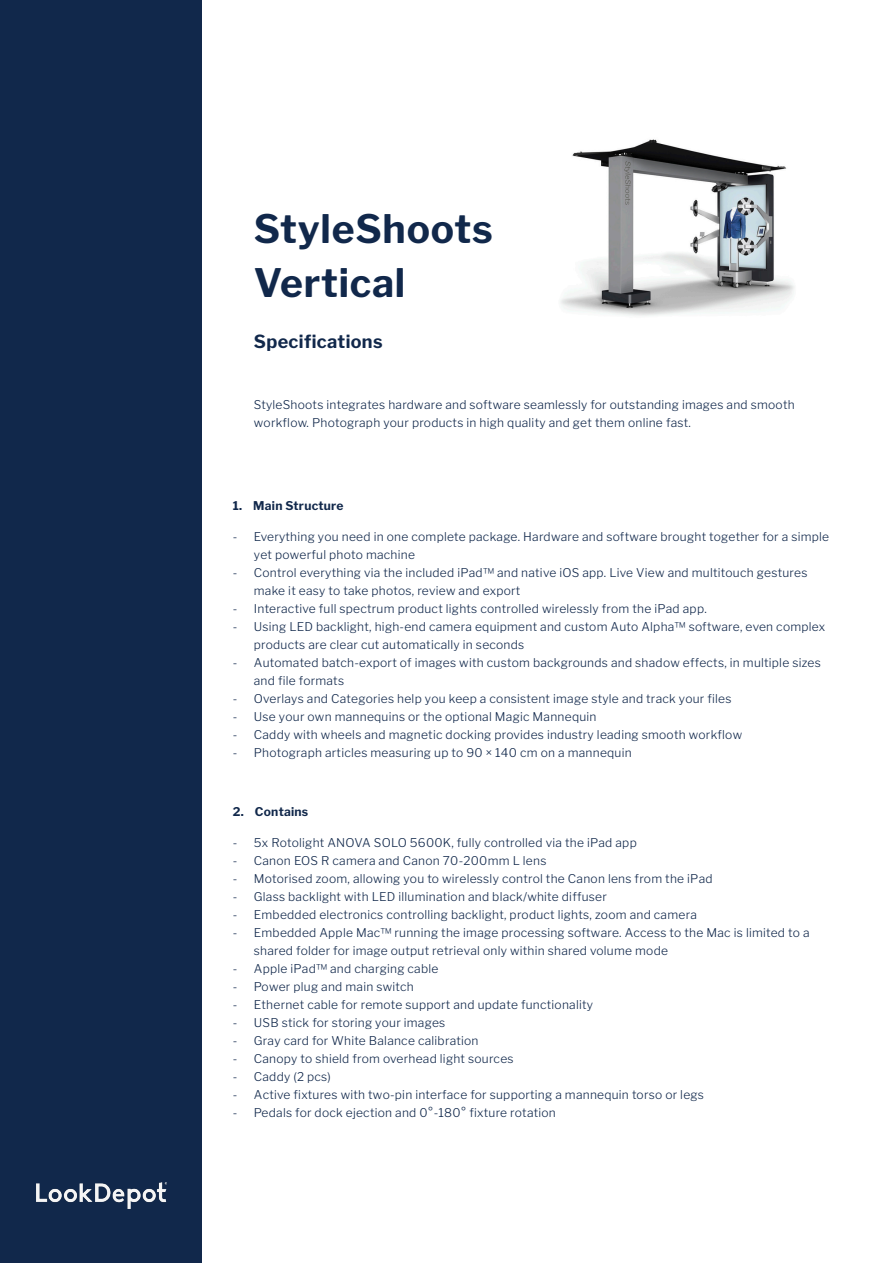
<style>
.page{position:relative;width:893px;height:1263px;background:#fff}
.page>*{position:absolute;margin:0;border:0;box-sizing:border-box;transform-origin:0 0}
.t1{font:700 39px "Libre Franklin";letter-spacing:.02em;color:#11284b}
.t2{font:700 18px "Libre Franklin";letter-spacing:.02em;color:#11284b}
.t3{font:300 12px/18px "Libre Franklin";letter-spacing:.02em;color:#11284b}
.t4{font:700 12px "Libre Franklin";letter-spacing:.02em;color:#11284b}
</style>
<div class="page">
<img style="left:560px;top:139px;width:235px;height:177px">
<div style="left:0;top:0;width:202px;height:1263px;background:#11284b"></div>
<img style="left:36px;top:1183px;width:130px;height:26px">
<p class="t1" style="left:254px;top:205px;width:240px">StyleShoots</p>
<p class="t1" style="left:254px;top:259px;width:153px">Vertical</p>
<p class="t2" style="left:254px;top:330px;width:130px">Specifications</p>
<p class="t3" style="left:254px;top:396px;width:542px">StyleShoots integrates hardware and software seamlessly for outstanding images and smooth workflow. Photograph your products in high quality and get them online fast.</p>
<p class="t4" style="left:233px;top:499px;width:112px">1. Main Structure</p>
<p class="t3" style="left:233px;top:528px;width:6px">-</p>
<p class="t3" style="left:233px;top:564px;width:6px">-</p>
<p class="t3" style="left:233px;top:600px;width:6px">-</p>
<p class="t3" style="left:233px;top:618px;width:6px">-</p>
<p class="t3" style="left:233px;top:654px;width:6px">-</p>
<p class="t3" style="left:233px;top:690px;width:6px">-</p>
<p class="t3" style="left:233px;top:708px;width:6px">-</p>
<p class="t3" style="left:233px;top:726px;width:6px">-</p>
<p class="t3" style="left:233px;top:744px;width:6px">-</p>
<p class="t3" style="left:254px;top:528px;width:577px">Everything you need in one complete package. Hardware and software brought together for a simple yet powerful photo machine</p>
<p class="t3" style="left:254px;top:564px;width:555px">Control everything via the included iPad™ and native iOS app. Live View and multitouch gestures make it easy to take photos, review and export</p>
<p class="t3" style="left:254px;top:600px;width:454px">Interactive full spectrum product lights controlled wirelessly from the iPad app.</p>
<p class="t3" style="left:254px;top:618px;width:573px">Using LED backlight, high-end camera equipment and custom Auto Alpha™ software, even complex products are clear cut automatically in seconds</p>
<p class="t3" style="left:254px;top:654px;width:569px">Automated batch-export of images with custom backgrounds and shadow effects, in multiple sizes and file formats</p>
<p class="t3" style="left:254px;top:690px;width:479px">Overlays and Categories help you keep a consistent image style and track your files</p>
<p class="t3" style="left:254px;top:708px;width:344px">Use your own mannequins or the optional Magic Mannequin</p>
<p class="t3" style="left:254px;top:726px;width:490px">Caddy with wheels and magnetic docking provides industry leading smooth workflow</p>
<p class="t3" style="left:254px;top:744px;width:379px">Photograph articles measuring up to 90 × 140 cm on a mannequin</p>
<p class="t4" style="left:233px;top:804px;width:77px">2. Contains</p>
<p class="t3" style="left:233px;top:833px;width:6px">-</p>
<p class="t3" style="left:233px;top:851px;width:6px">-</p>
<p class="t3" style="left:233px;top:869px;width:6px">-</p>
<p class="t3" style="left:233px;top:887px;width:6px">-</p>
<p class="t3" style="left:233px;top:905px;width:6px">-</p>
<p class="t3" style="left:233px;top:923px;width:6px">-</p>
<p class="t3" style="left:233px;top:959px;width:6px">-</p>
<p class="t3" style="left:233px;top:977px;width:6px">-</p>
<p class="t3" style="left:233px;top:995px;width:6px">-</p>
<p class="t3" style="left:233px;top:1013px;width:6px">-</p>
<p class="t3" style="left:233px;top:1031px;width:6px">-</p>
<p class="t3" style="left:233px;top:1049px;width:6px">-</p>
<p class="t3" style="left:233px;top:1067px;width:6px">-</p>
<p class="t3" style="left:233px;top:1085px;width:6px">-</p>
<p class="t3" style="left:233px;top:1103px;width:6px">-</p>
<p class="t3" style="left:254px;top:833px;width:384px">5x Rotolight ANOVA SOLO 5600K, fully controlled via the iPad app</p>
<p class="t3" style="left:254px;top:851px;width:294px">Canon EOS R camera and Canon 70-200mm L lens</p>
<p class="t3" style="left:254px;top:869px;width:460px">Motorised zoom, allowing you to wirelessly control the Canon lens from the iPad</p>
<p class="t3" style="left:254px;top:887px;width:355px">Glass backlight with LED illumination and black/white diffuser</p>
<p class="t3" style="left:254px;top:905px;width:444px">Embedded electronics controlling backlight, product lights, zoom and camera</p>
<p class="t3" style="left:254px;top:923px;width:557px">Embedded Apple Mac™ running the image processing software. Access to the Mac is limited to a shared folder for image output retrieval only within shared volume mode</p>
<p class="t3" style="left:254px;top:959px;width:186px">Apple iPad™ and charging cable</p>
<p class="t3" style="left:254px;top:977px;width:161px">Power plug and main switch</p>
<p class="t3" style="left:254px;top:995px;width:341px">Ethernet cable for remote support and update functionality</p>
<p class="t3" style="left:254px;top:1013px;width:193px">USB stick for storing your images</p>
<p class="t3" style="left:254px;top:1031px;width:226px">Gray card for White Balance calibration</p>
<p class="t3" style="left:254px;top:1049px;width:261px">Canopy to shield from overhead light sources</p>
<p class="t3" style="left:254px;top:1067px;width:79px">Caddy (2 pcs)</p>
<p class="t3" style="left:254px;top:1085px;width:452px">Active fixtures with two-pin interface for supporting a mannequin torso or legs</p>
<p class="t3" style="left:254px;top:1103px;width:304px">Pedals for dock ejection and 0°-180° fixture rotation</p>
</div>
